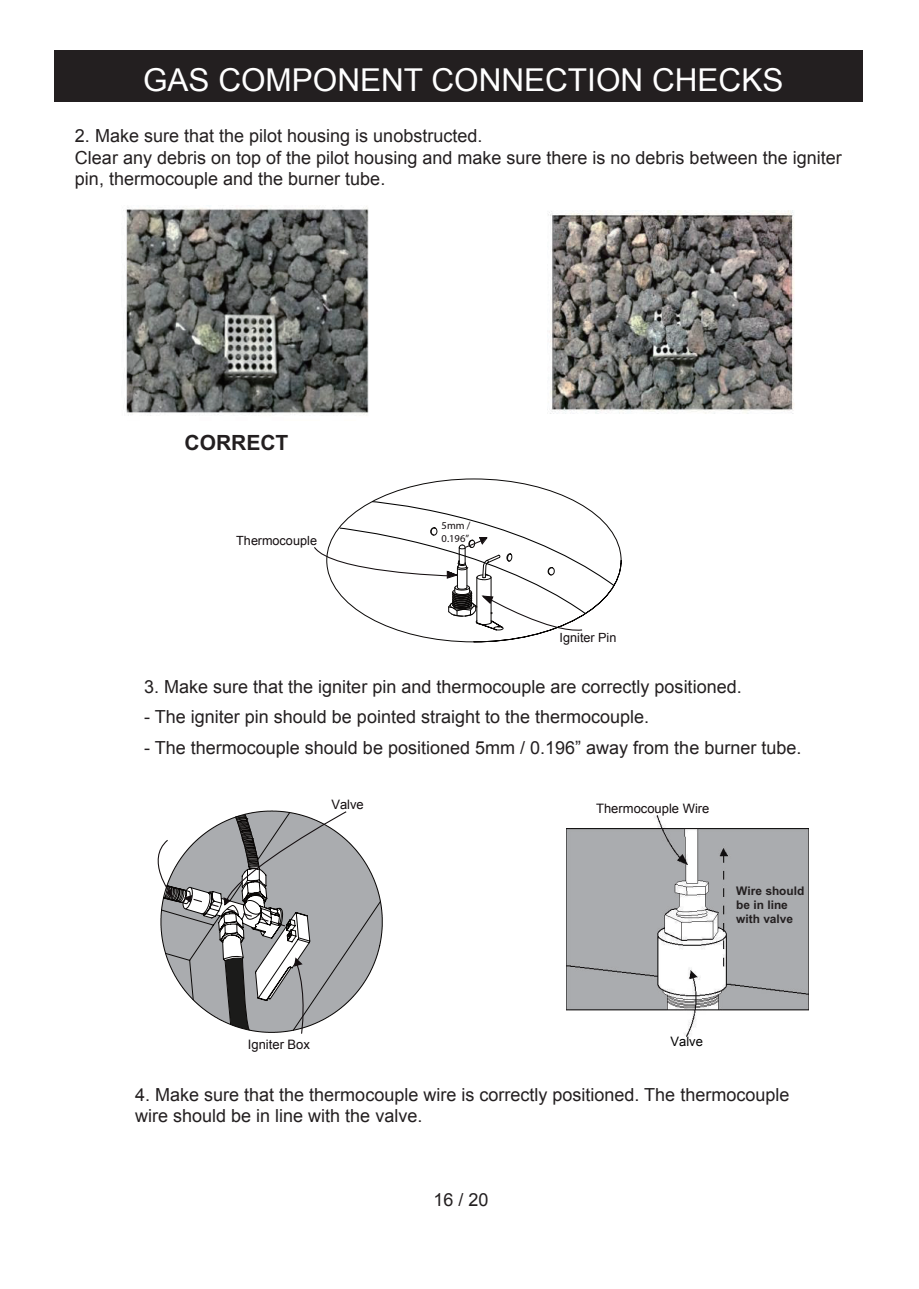
<style>
.page{position:relative;width:919px;height:1289px;background:#fff}
.page>*{position:absolute;margin:0;border:0;box-sizing:border-box;transform-origin:0 0}
.t1{font:31.5px "Arial";color:#fff}
.t2{font:700 21px "Arial";color:#231f20}
.t3{font:18px/21.6px "Arial";color:#231f20}
.t4{font:13.05px "Arial";color:#140e10}
.t5{font:13.05px "Arial";color:#030303}
.t6{font:12.6px "Arial";letter-spacing:.005em;color:#140e10}
.t7{font:700 11.85px/14.2px "Arial";color:#231f20}
.t8{font:10.5px/12.6px "Myriad Pro";color:#140e10}
</style>
<div class="page">
<div style="left:54px;top:51px;width:808px;height:51px;background:#231f20"></div>
<svg style="left:374px;top:478px;width:247px;height:164px"></svg>
<svg style="left:314px;top:500px;width:301px;height:133px"></svg>
<img style="left:566px;top:815px;width:242px;height:221px">
<svg style="left:157px;top:810px;width:225px;height:224px"></svg>
<img style="left:125px;top:206px;width:244px;height:210px">
<img style="left:547px;top:211px;width:247px;height:203px">
<h1 class="t1" style="left:143px;top:59px;width:641px">GAS COMPONENT CONNECTION CHECKS</h1>
<p class="t3" style="left:75px;top:125px;width:768px">2. Make sure that the pilot housing is unobstructed.<br>Clear any debris on top of the pilot housing and make sure there is no debris between the igniter pin, thermocouple and the burner tube.</p>
<p class="t2" style="left:184px;top:430px;width:105px">CORRECT</p>
<p class="t6" style="left:236px;top:532px;width:82px">Thermocouple</p>
<p class="t8" style="left:441px;top:519px;width:30px">5mm /<br>0.196”</p>
<p class="t6" style="left:559px;top:629px;width:59px">Igniter Pin</p>
<p class="t3" style="left:144px;top:676px;width:599px">3. Make sure that the igniter pin and thermocouple are correctly positioned.</p>
<p class="t3" style="left:144px;top:706px;width:506px">- The igniter pin should be pointed straight to the thermocouple.</p>
<p class="t3" style="left:144px;top:737px;width:658px">- The thermocouple should be positioned 5mm / 0.196” away from the burner tube.</p>
<p class="t4" style="left:331px;top:795px;width:34px">Valve</p>
<p class="t4" style="left:596px;top:800px;width:115px">Thermocouple Wire</p>
<p class="t7" style="left:736px;top:883px;width:70px">Wire should be in line with valve</p>
<p class="t5" style="left:670px;top:1032px;width:34px">Valve</p>
<p class="t4" style="left:248px;top:1035px;width:64px">Igniter Box</p>
<p class="t3" style="left:135px;top:1083px;width:655px">4. Make sure that the thermocouple wire is correctly positioned. The thermocouple wire should be in line with the valve.</p>
<p class="t3" style="left:433px;top:1189px;width:57px">16 / 20</p>
</div>
